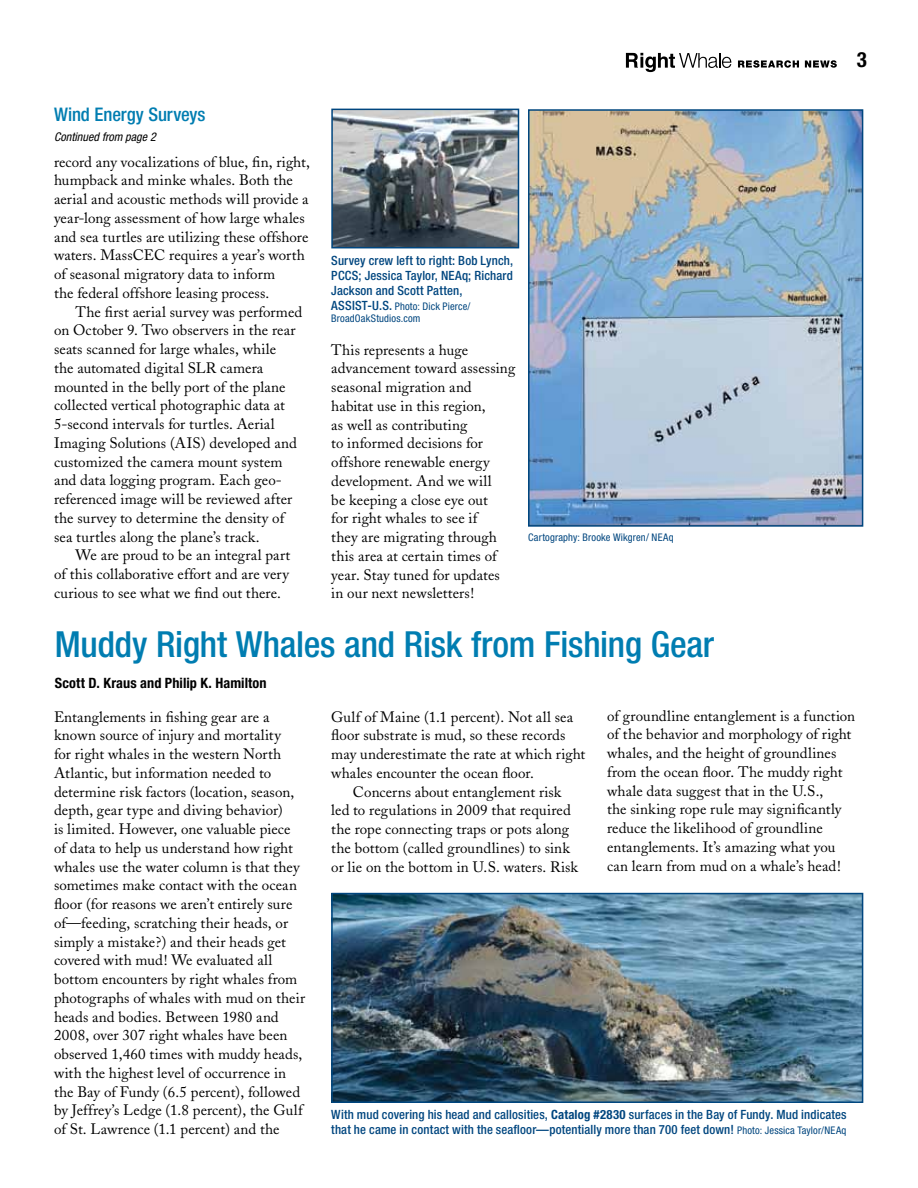
<style>
.page{position:relative;width:918px;height:1188px;background:#fff}
.page>*{position:absolute;margin:0;border:0;box-sizing:border-box;transform-origin:0 0}
.t1{font:500 condensed 36px "Helvetica Neue LT Std";letter-spacing:-.005em;color:#007db1}
.t2{font:700 condensed 21px "Helvetica Neue LT Std";color:#000}
.t3{font:500 condensed 18.75px "Helvetica Neue LT Std";letter-spacing:-.005em;color:#007db1}
.t4{font:15px/18.8px "Adobe Caslon";letter-spacing:.005em;color:#000}
.t5{font:700 condensed 14.25px "Helvetica Neue LT Std";letter-spacing:.01em;color:#000}
.t6{font:500 condensed 12.75px/15px "Helvetica Neue LT Std";letter-spacing:.01em;color:#00467f}
.t7{font:italic condensed 12px "Helvetica Neue LT Std";letter-spacing:.005em;color:#000}
.t8{font:condensed 10.5px/12px "Helvetica Neue LT Std";letter-spacing:.015em;color:#00467f}
.s1{font-weight:500;font-size:12.75px}
.s2{font-weight:700}
.s3{font-weight:400;font-size:10.5px}
</style>
<div class="page">
<svg style="left:626px;top:53px;width:105px;height:19px"></svg>
<svg style="left:738px;top:60px;width:61px;height:8px"></svg>
<svg style="left:805px;top:60px;width:32px;height:8px"></svg>
<img style="left:334px;top:896px;width:526px;height:204px">
<div style="left:331px;top:893px;width:532px;height:210px;border:2px solid #00467f"></div>
<img style="left:531px;top:112px;width:329px;height:412px">
<div style="left:528px;top:109px;width:335px;height:418px;border:2px solid #00467f"></div>
<img style="left:334px;top:112px;width:182px;height:133px">
<div style="left:331px;top:109px;width:188px;height:139px;border:2px solid #00467f"></div>
<p class="t3" style="left:54px;top:104px;width:153px">Wind Energy Surveys</p>
<p class="t7" style="left:54px;top:130px;width:103px">Continued from page 2</p>
<p class="t4" style="left:54px;top:152px;width:257px">record any vocalizations of blue, fin, right, humpback and minke whales. Both the aerial and acoustic methods will provide a year-long assessment of how large whales and sea turtles are utilizing these offshore waters. MassCEC requires a year’s worth of seasonal migratory data to inform<br>the federal offshore leasing process.</p>
<p class="t4" style="left:54px;top:302px;width:250px;text-indent:22px">The first aerial survey was performed on October 9. Two observers in the rear seats scanned for large whales, while<br>the automated digital SLR camera mounted in the belly port of the plane collected vertical photographic data at 5-second intervals for turtles. Aerial Imaging Solutions (AIS) developed and customized the camera mount system and data logging program. Each geo&shy;referenced image will be reviewed after the survey to determine the density of sea turtles along the plane’s track.</p>
<p class="t4" style="left:54px;top:546px;width:238px;text-align:justify;text-indent:22px">We are proud to be an integral part of this collaborative effort and are very curious to see what we find out there.</p>
<p class="t6" style="left:331px;top:253px;width:183px;text-align:justify">Survey crew left to right: Bob Lynch, PCCS; Jessica Taylor, NEAq; Richard Jackson and Scott Patten,</p>
<p class="t8" style="left:331px;top:300px;width:141px"><span class="s1">ASSIST-U.S.</span> Photo: Dick Pierce/<br>BroadOakStudios.com</p>
<p class="t4" style="left:331px;top:340px;width:186px">This represents a huge advancement toward assessing seasonal migration and habitat use in this region,<br>as well as contributing<br>to informed decisions for offshore renewable energy development. And we will<br>be keeping a close eye out<br>for right whales to see if<br>they are migrating through this area at certain times of year. Stay tuned for updates in our next newsletters!</p>
<p class="t8" style="left:528px;top:531px;width:147px">Cartography: Brooke Wikgren/ NEAq</p>
<h1 class="t1" style="left:55px;top:623px;width:661px">Muddy Right Whales and Risk from Fishing Gear</h1>
<p class="t5" style="left:55px;top:674px;width:213px">Scott D. Kraus and Philip K. Hamilton</p>
<h2 class="t2" style="left:857px;top:47px;width:12px">3</h2>
<p class="t4" style="left:54px;top:707px;width:253px">Entanglements in fishing gear are a known source of injury and mortality<br>for right whales in the western North Atlantic, but information needed to determine risk factors (location, season, depth, gear type and diving behavior)<br>is limited. However, one valuable piece of data to help us understand how right whales use the water column is that they sometimes make contact with the ocean floor (for reasons we aren’t entirely sure of—feeding, scratching their heads, or simply a mistake?) and their heads get covered with mud! We evaluated all bottom encounters by right whales from photographs of whales with mud on their heads and bodies. Between 1980 and 2008, over 307 right whales have been observed 1,460 times with muddy heads, with the highest level of occurrence in the Bay of Fundy (6.5 percent), followed by Jeffrey’s Ledge (1.8 percent), the Gulf of St. Lawrence (1.1 percent) and the</p>
<p class="t4" style="left:331px;top:707px;width:243px">Gulf of Maine (1.1 percent). Not all sea</p>
<p class="t4" style="left:331px;top:726px;width:236px">floor substrate is mud, so these records</p>
<p class="t4" style="left:331px;top:745px;width:256px">may underestimate the rate at which right</p>
<p class="t4" style="left:331px;top:764px;width:204px">whales encounter the ocean floor.</p>
<p class="t4" style="left:353px;top:782px;width:210px">Concerns about entanglement risk</p>
<p class="t4" style="left:331px;top:801px;width:241px">led to regulations in 2009 that required</p>
<p class="t4" style="left:331px;top:820px;width:239px">the rope connecting traps or pots along</p>
<p class="t4" style="left:331px;top:839px;width:240px">the bottom (called groundlines) to sink</p>
<p class="t4" style="left:331px;top:857px;width:248px">or lie on the bottom in U.S. waters. Risk</p>
<p class="t4" style="left:607px;top:706px;width:250px">of groundline entanglement is a function of the behavior and morphology of right whales, and the height of groundlines from the ocean floor. The muddy right whale data suggest that in the U.S.,<br>the sinking rope rule may significantly reduce the likelihood of groundline entanglements. It’s amazing what you can learn from mud on a whale’s head!</p>
<p class="t6" style="left:331px;top:1107px;width:517px">With mud covering his head and callosities, <span class="s2">Catalog #2830</span> surfaces in the Bay of Fundy. Mud indicates that he came in contact with the seafloor—potentially more than 700 feet down! <span class="s3">Photo: Jessica Taylor/NEAq</span></p>
</div>
